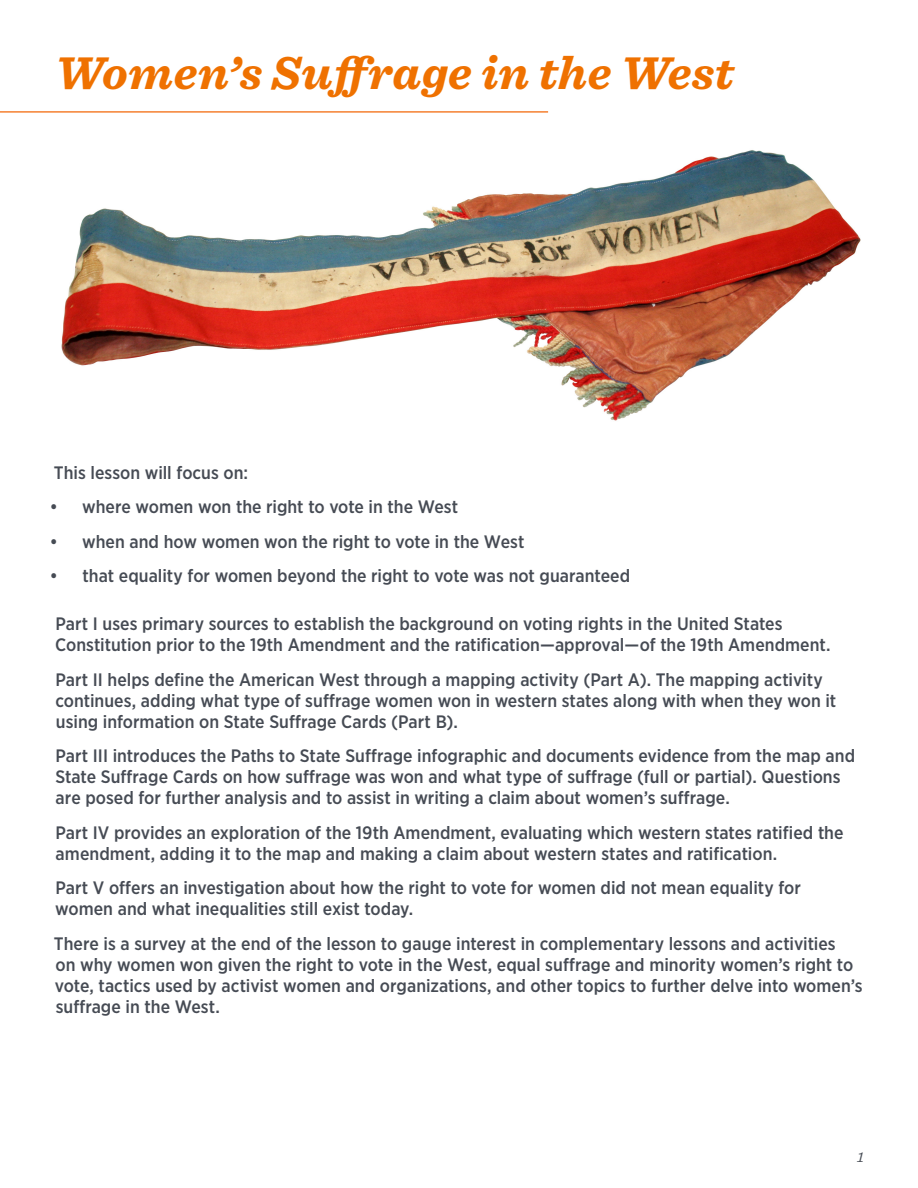
<style>
.page{position:relative;width:918px;height:1188px;background:#fff}
.page>*{position:absolute;margin:0;border:0;box-sizing:border-box;transform-origin:0 0}
.t1{font:italic 700 48px "Sentinel";letter-spacing:.005em;color:#ef7100}
.t2{font:500 18px/21px "Gotham Narrow";color:#464b54}
.t3{font:italic 15px "Sentinel";color:#464b54}
</style>
<div class="page">
<hr style="left:0;top:111px;width:548px;height:2px;background:#f47721">
<img style="left:61px;top:150px;width:800px;height:271px">
<p class="t1" style="left:55px;top:35px;width:681px">Women’s Suffrage in the West</p>
<p class="t2" style="left:54px;top:462px;width:196px">This lesson will focus on:</p>
<p class="t2" style="left:50px;top:496px;width:410px">• where women won the right to vote in the West</p>
<p class="t2" style="left:50px;top:531px;width:476px">• when and how women won the right to vote in the West</p>
<p class="t2" style="left:50px;top:565px;width:582px">• that equality for women beyond the right to vote was not guaranteed</p>
<p class="t2" style="left:55px;top:613px;width:777px">Part I uses primary sources to establish the background on voting rights in the United States<br>Constitution prior to the 19th Amendment and the ratification—approval—of the 19th Amendment.</p>
<p class="t2" style="left:56px;top:669px;width:782px">Part II helps define the American West through a mapping activity (Part A). The mapping activity continues, adding what type of suffrage women won in western states along with when they won it using information on State Suffrage Cards (Part B).</p>
<p class="t2" style="left:55px;top:745px;width:801px">Part III introduces the Paths to State Suffrage infographic and documents evidence from the map and<br>State Suffrage Cards on how suffrage was won and what type of suffrage (full or partial). Questions are posed for further analysis and to assist in writing a claim about women’s suffrage.</p>
<p class="t2" style="left:56px;top:822px;width:790px">Part IV provides an exploration of the 19th Amendment, evaluating which western states ratified the amendment, adding it to the map and making a claim about western states and ratification.</p>
<p class="t2" style="left:55px;top:877px;width:747px">Part V offers an investigation about how the right to vote for women did not mean equality for women and what inequalities still exist today.</p>
<p class="t2" style="left:54px;top:933px;width:810px">There is a survey at the end of the lesson to gauge interest in complementary lessons and activities<br>on why women won given the right to vote in the West, equal suffrage and minority women’s right to vote, tactics used by activist women and organizations, and other topics to further delve into women’s suffrage in the West.</p>
<p class="t3" style="left:857px;top:1145px;width:8px">1</p>
</div>
